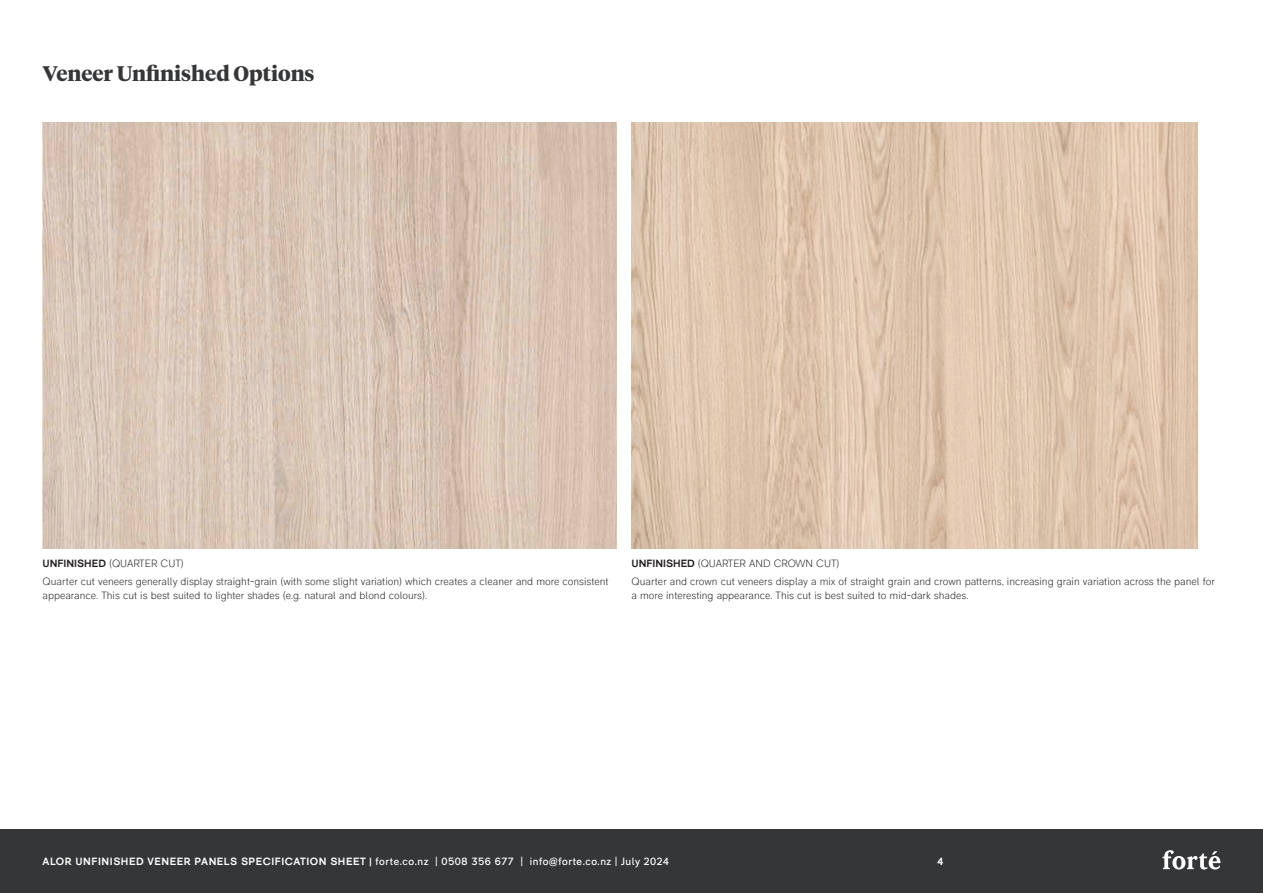
<style>
.page{position:relative;width:1263px;height:893px;background:#fff}
.page>*{position:absolute;margin:0;border:0;box-sizing:border-box;transform-origin:0 0}
.t1{font:700 21px "Tiempos Headline";color:#343638}
.t2{font:300 10.5px/13.5px "RM Pro";color:#231f20}
.t3{font:10.5px "RM Pro";letter-spacing:.05em;color:#fff}
.t4{font:700 10.5px "RM Pro";color:#fff}
.s1{font-weight:700}
</style>
<div class="page">
<div style="left:0;top:829px;width:1263px;height:64px;background:#343638"></div>
<svg style="left:1162px;top:850px;width:58px;height:19px"></svg>
<img style="left:43px;top:123px;width:574px;height:425px">
<img style="left:631px;top:123px;width:566px;height:425px">
<p class="t1" style="left:43px;top:59px;width:274px">Veneer Unfinished Options</p>
<p class="t2" style="left:43px;top:557px;width:143px"><span class="s1">UNFINISHED</span> (QUARTER CUT)</p>
<p class="t2" style="left:631px;top:557px;width:209px"><span class="s1">UNFINISHED</span> (QUARTER AND CROWN CUT)</p>
<p class="t2" style="left:43px;top:575px;width:568px">Quarter cut veneers generally display straight-grain (with some slight variation) which creates a cleaner and more consistent appearance. This cut is best suited to lighter shades (e.g. natural and blond colours).</p>
<p class="t2" style="left:631px;top:575px;width:585px">Quarter and crown cut veneers display a mix of straight grain and crown patterns, increasing grain variation across the panel for a more interesting appearance. This cut is best suited to mid-dark shades.</p>
<p class="t3" style="left:43px;top:855px;width:628px"><span class="s1">ALOR UNFINISHED VENEER PANELS SPECIFICATION SHEET |</span> forte.co.nz | 0508 356 677 | info@forte.co.nz | July 2024</p>
<p class="t4" style="left:937px;top:855px;width:7px">4</p>
</div>
